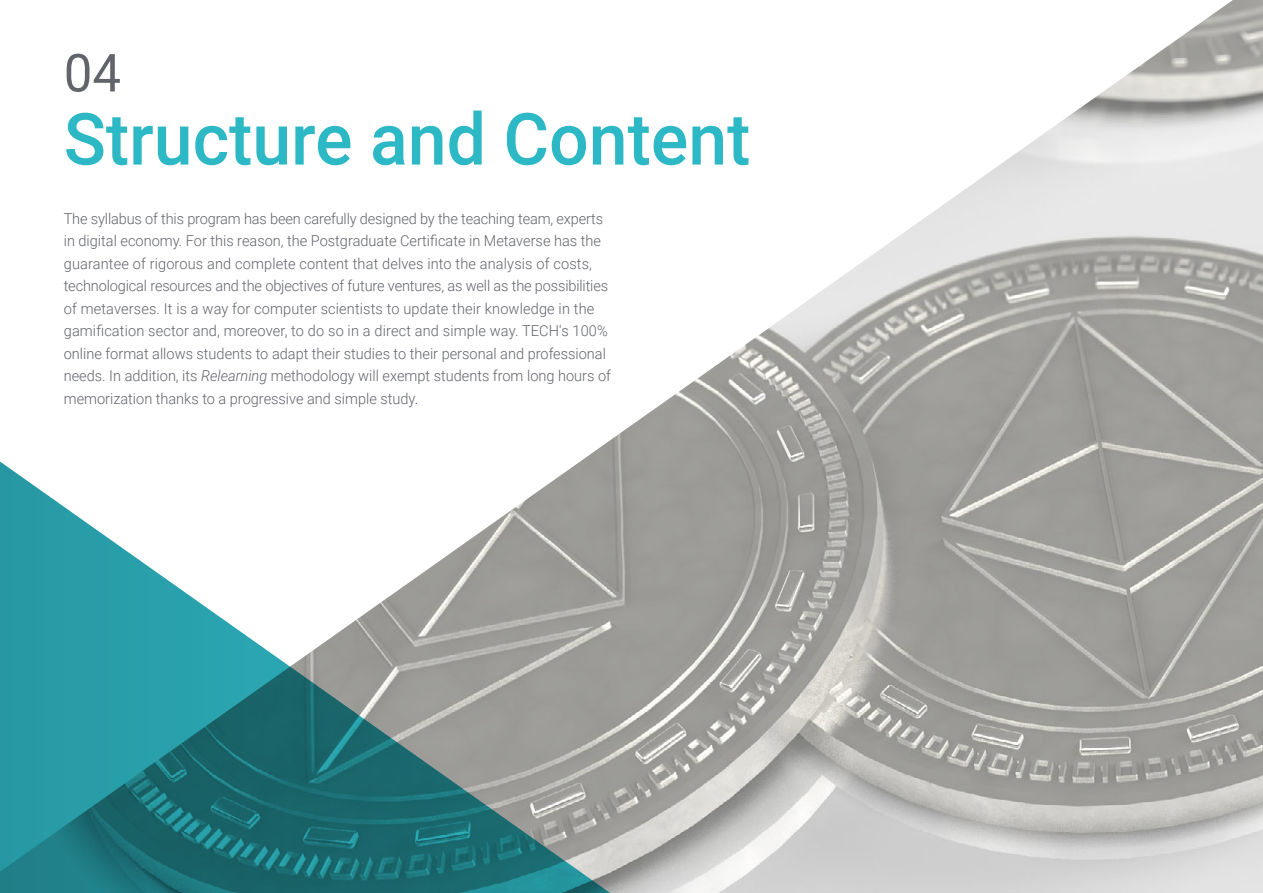
<style>
.page{position:relative;width:1263px;height:893px;background:#fff}
.page>*{position:absolute;margin:0;border:0;box-sizing:border-box;transform-origin:0 0}
.t1{font:500 72px "Roboto";color:#2db8c5}
.t2{font:52.5px "Roboto";color:#61646a}
.t3{font:300 15px/22.5px "Roboto";color:#61646a}
.s1{font-style:italic}
.s2{color:#263685}
</style>
<div class="page">
<img style="left:602px;top:0;width:661px;height:893px">
<svg style="left:0;top:446px;width:640px;height:447px"></svg>
<h2 class="t2" style="left:64px;top:36px;width:59px">04</h2>
<h1 class="t1" style="left:64px;top:89px;width:688px">Structure and Content</h1>
<p class="t3" style="left:64px;top:207px;width:549px">The syllabus of this program has been carefully designed by the teaching team, experts in digital economy. For this reason, the Postgraduate Certificate in Metaverse has the guarantee of rigorous and complete content that delves into the analysis of costs, technological resources and the objectives of future ventures, as well as the possibilities of metaverses. It is a way for computer scientists to update their knowledge in the gamification sector and, moreover, to do so in a direct and simple way. TECH's 100% online format allows students to adapt their studies to their personal and professional needs. In addition, its <span class="s1">Relearning</span> methodology will exempt students from long hours of memorization thanks to a progressive and simple study<span class="s2">.</span></p>
</div>
